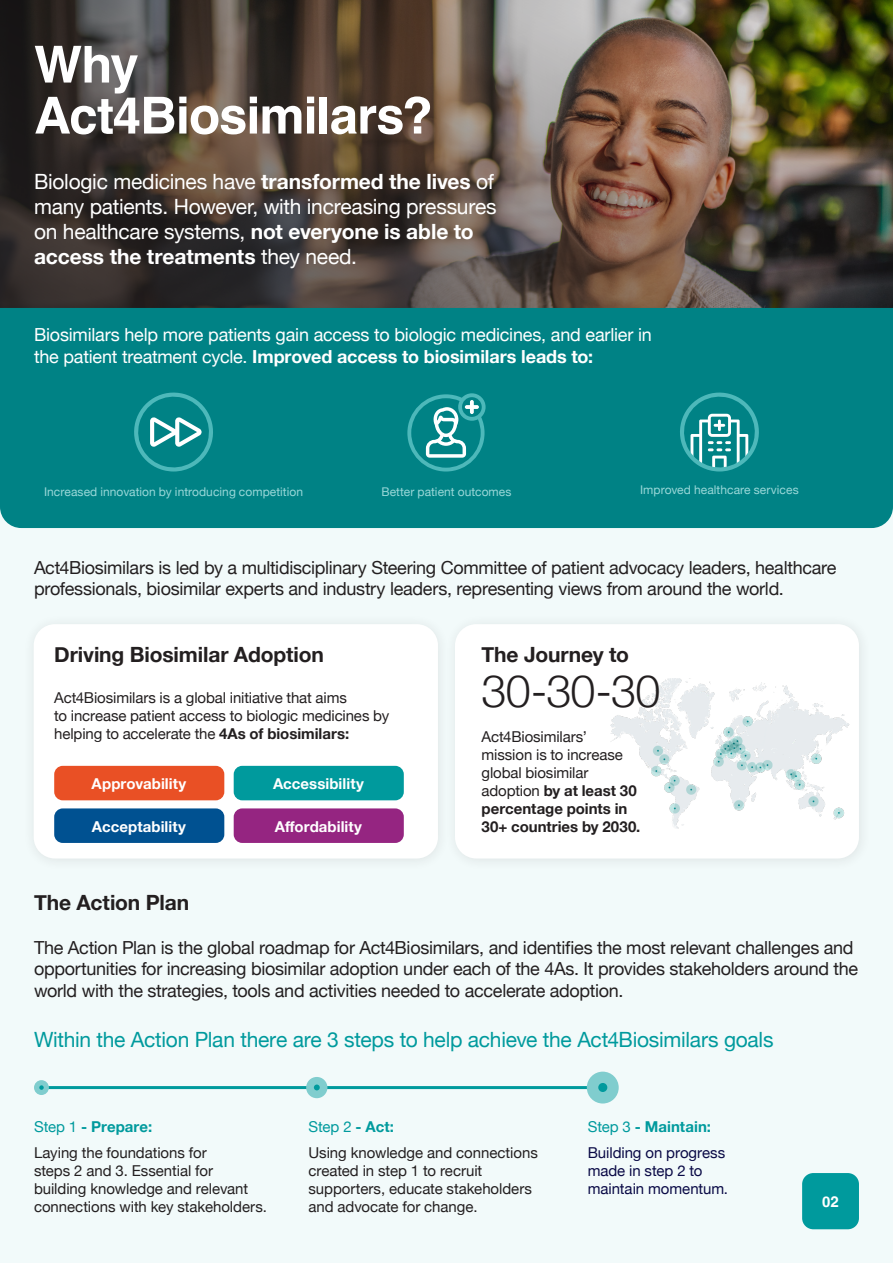
<style>
.page{position:relative;width:893px;height:1263px;background:#f2fafa}
.page>*{position:absolute;margin:0;border:0;box-sizing:border-box;transform-origin:0 0}
.Goal{font:700 51px "Helvetica";letter-spacing:-.02em;color:#fff}
.Goal-2{font:300 45px "Helvetica Neue";color:#231f20}
.Goal-3{font:21px/25.2px "Helvetica Neue";letter-spacing:-.015em;color:#fff}
.Goal-4{font:21px "Helvetica Neue";letter-spacing:-.015em;color:#009a9d}
.Goal-5{font:700 21px "Helvetica Neue";letter-spacing:-.005em;color:#231f20}
.Goal-6{font:18px/21.6px "Helvetica Neue";letter-spacing:-.015em;color:#231f20}
.Goal-7{font:18px/21.6px "Helvetica Neue";letter-spacing:-.01em;color:#fff}
.Goal-8{font:15px/18px "Helvetica Neue";letter-spacing:-.005em;color:#231f20}
.Goal-9{font:700 15px/18px "Helvetica Neue";color:#231f20}
.Goal-10{font:700 15px "Helvetica Neue";letter-spacing:.005em;color:#fff}
.Goal-11{font:15px/18px "Helvetica Neue";letter-spacing:-.005em;color:#0a0a46}
.Goal-12{font:700 15px "Helvetica Neue";letter-spacing:.005em;color:#009a9d}
.Goal-13{font:15px "Helvetica Neue";color:#009a9d}
.Heading{font:700 15px "Helvetica";color:#fff}
.Goal-14{font:12px "Helvetica Neue";letter-spacing:.005em;color:#99d7d8}
.s1{font-weight:700}
.s2{font-weight:400}
</style>
<div class="page">
<div style="left:802px;top:1173px;width:57px;height:56px;background:#009a9d;border-radius:11px"></div>
<img style="left:0;top:0;width:893px;height:308px">
<div style="left:0;top:308px;width:893px;height:220px;background:#008285"></div>
<hr style="left:46px;top:1086px;width:557px;height:3px;background:#009a9d">
<div style="left:587px;top:1071px;width:32px;height:32px;background:#80cdce;border-radius:50%"></div>
<div style="left:598px;top:1083px;width:9px;height:9px;background:#009a9d;border-radius:50%"></div>
<div style="left:34px;top:1080px;width:15px;height:15px;background:#80cdce;border-radius:50%"></div>
<svg style="left:39px;top:1085px;width:5px;height:5px"></svg>
<div style="left:306px;top:1077px;width:21px;height:21px;background:#80cdce;border-radius:50%"></div>
<svg style="left:314px;top:1084px;width:6px;height:6px"></svg>
<svg style="left:134px;top:393px;width:79px;height:78px"></svg>
<svg style="left:679px;top:391px;width:81px;height:80px"></svg>
<svg style="left:407px;top:393px;width:79px;height:78px"></svg>
<div style="left:23px;top:614px;width:427px;height:257px;background:#eef6f6"></div>
<div style="left:34px;top:624px;width:404px;height:234px;background:#fff;border-radius:21px"></div>
<div style="left:444px;top:614px;width:427px;height:257px;background:#eef6f6"></div>
<div style="left:455px;top:624px;width:404px;height:234px;background:#fff;border-radius:21px"></div>
<div style="left:54px;top:766px;width:170px;height:34px;background:#e95025;border-radius:9px"></div>
<div style="left:54px;top:808px;width:170px;height:35px;background:#005191;border-radius:9px"></div>
<div style="left:234px;top:766px;width:170px;height:34px;background:#009a9d;border-radius:9px"></div>
<div style="left:234px;top:808px;width:170px;height:35px;background:#952581;border-radius:9px"></div>
<img style="left:610px;top:678px;width:240px;height:151px">
<p class="Goal" style="left:34px;top:33px;width:106px">Why</p>
<p class="Goal" style="left:34px;top:84px;width:400px">Act4Biosimilars?</p>
<p class="Goal-3" style="left:34px;top:170px;width:464px">Biologic medicines have <span class="s1">transformed the lives</span> of many patients. However, with increasing pressures on healthcare systems, <span class="s1">not everyone is able to access the treatments</span> they need.</p>
<p class="Goal-7" style="left:34px;top:325px;width:619px">Biosimilars help more patients gain access to biologic medicines, and earlier in the patient treatment cycle. <span class="s1">Improved access to biosimilars leads to:</span></p>
<p class="Goal-14" style="left:44px;top:483px;width:260px">Increased innovation by introducing competition</p>
<p class="Goal-14" style="left:381px;top:483px;width:132px">Better patient outcomes</p>
<p class="Goal-14" style="left:640px;top:481px;width:160px">Improved healthcare services</p>
<p class="Goal-6" style="left:34px;top:558px;width:804px">Act4Biosimilars is led by a multidisciplinary Steering Committee of patient advocacy leaders, healthcare professionals, biosimilar experts and industry leaders, representing views from around the world.</p>
<p class="Goal-5" style="left:54px;top:638px;width:271px">Driving Biosimilar Adoption</p>
<p class="Goal-8" style="left:54px;top:689px;width:336px">Act4Biosimilars is a global initiative that aims<br>to increase patient access to biologic medicines by helping to accelerate the <span class="s1">4As of biosimilars:</span></p>
<p class="Goal-10" style="left:92px;top:772px;width:96px">Approvability</p>
<p class="Goal-10" style="left:92px;top:814px;width:96px">Acceptability</p>
<p class="Goal-10" style="left:273px;top:772px;width:92px">Accessibility</p>
<p class="Goal-10" style="left:275px;top:814px;width:89px">Affordability</p>
<p class="Goal-5" style="left:482px;top:638px;width:149px">The Journey to</p>
<p class="Goal-2" style="left:482px;top:654px;width:180px">30-30-30</p>
<p class="Goal-8" style="left:482px;top:728px;width:107px">Act4Biosimilars’</p>
<p class="Goal-9" style="left:482px;top:746px;width:160px"><span class="s2">mission is to increase global biosimilar adoption</span> by at least 30 percentage points in<br>30+ countries by 2030.</p>
<p class="Goal-5" style="left:34px;top:885px;width:157px">The Action Plan</p>
<p class="Goal-6" style="left:34px;top:937px;width:826px">The Action Plan is the global roadmap for Act4Biosimilars, and identifies the most relevant challenges and opportunities for increasing biosimilar adoption under each of the 4As. It provides stakeholders around the world with the strategies, tools and activities needed to accelerate adoption.</p>
<p class="Goal-4" style="left:34px;top:1025px;width:741px">Within the Action Plan there are 3 steps to help achieve the Act4Biosimilars goals</p>
<p class="Goal-12" style="left:34px;top:1114px;width:120px"><span class="s2">Step 1</span> - Prepare:</p>
<p class="Goal-8" style="left:34px;top:1145px;width:234px">Laying the foundations for<br>steps 2 and 3. Essential for building knowledge and relevant connections with key stakeholders.</p>
<p class="Goal-13" style="left:308px;top:1115px;width:87px">Step 2 <span class="s1">- Act:</span></p>
<p class="Goal-8" style="left:308px;top:1145px;width:231px">Using knowledge and connections created in step 1 to recruit supporters, educate stakeholders and advocate for change.</p>
<p class="Goal-12" style="left:588px;top:1114px;width:125px"><span class="s2">Step 3</span> - Maintain:</p>
<p class="Goal-11" style="left:588px;top:1145px;width:142px">Building on progress made in step 2 to maintain momentum.</p>
<p class="Heading" style="left:822px;top:1192px;width:18px">02</p>
</div>
